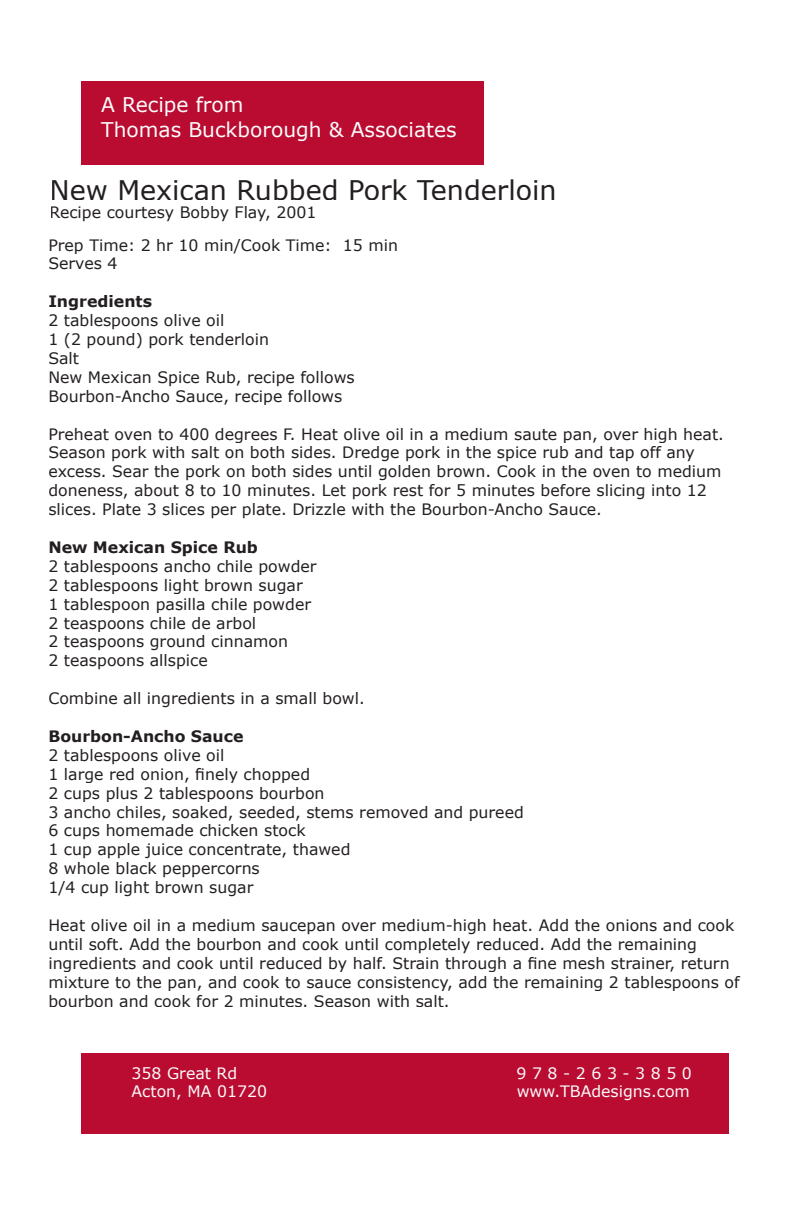
<style>
.page{position:relative;width:810px;height:1215px;background:#fff}
.page>*{position:absolute;margin:0;border:0;box-sizing:border-box;transform-origin:0 0}
.t1{font:27px "Verdana";color:#231f20}
.t2{font:20.25px/24.3px "Verdana";color:#fcfcfc}
.t3{font:15.75px/18.9px "Verdana";color:#231f20}
.t4{font:15.75px "Verdana";color:#fafafa}
.t5{font:700 15.75px "Verdana";color:#231f20}
</style>
<div class="page">
<div style="left:81px;top:81px;width:403px;height:83px;background:#ba0b31"></div>
<div style="left:81px;top:1053px;width:648px;height:81px;background:#ba0b31"></div>
<p class="t2" style="left:101px;top:92px;width:357px">A Recipe from<br>Thomas Buckborough &amp; Associates</p>
<h1 class="t1" style="left:50px;top:173px;width:509px">New Mexican Rubbed Pork Tenderloin</h1>
<p class="t3" style="left:48px;top:196px;width:351px;line-height:32.2px">Recipe courtesy Bobby Flay, 2001<br>Prep Time: 2 hr 10 min/Cook Time: 15 min</p>
<p class="t3" style="left:48px;top:254px;width:71px">Serves 4</p>
<p class="t5" style="left:48px;top:291px;width:105px">Ingredients</p>
<p class="t3" style="left:48px;top:310px;width:308px">2 tablespoons olive oil<br>1 (2 pound) pork tenderloin<br>Salt<br>New Mexican Spice Rub, recipe follows<br>Bourbon-Ancho Sauce, recipe follows</p>
<p class="t3" style="left:48px;top:424px;width:677px">Preheat oven to 400 degrees F. Heat olive oil in a medium saute pan, over high heat.<br>Season pork with salt on both sides. Dredge pork in the spice rub and tap off any excess. Sear the pork on both sides until golden brown. Cook in the oven to medium doneness, about 8 to 10 minutes. Let pork rest for 5 minutes before slicing into 12 slices. Plate 3 slices per plate. Drizzle with the Bourbon-Ancho Sauce.</p>
<p class="t5" style="left:48px;top:537px;width:211px">New Mexican Spice Rub</p>
<p class="t3" style="left:48px;top:556px;width:270px">2 tablespoons ancho chile powder<br>2 tablespoons light brown sugar<br>1 tablespoon pasilla chile powder<br>2 teaspoons chile de arbol<br>2 teaspoons ground cinnamon<br>2 teaspoons allspice</p>
<p class="t3" style="left:48px;top:688px;width:318px">Combine all ingredients in a small bowl.</p>
<p class="t5" style="left:48px;top:726px;width:197px">Bourbon-Ancho Sauce</p>
<p class="t3" style="left:48px;top:745px;width:477px">2 tablespoons olive oil<br>1 large red onion, finely chopped<br>2 cups plus 2 tablespoons bourbon<br>3 ancho chiles, soaked, seeded, stems removed and pureed 6 cups homemade chicken stock<br>1 cup apple juice concentrate, thawed<br>8 whole black peppercorns<br>1/4 cup light brown sugar</p>
<p class="t3" style="left:48px;top:915px;width:693px">Heat olive oil in a medium saucepan over medium-high heat. Add the onions and cook until soft. Add the bourbon and cook until completely reduced. Add the remaining ingredients and cook until reduced by half. Strain through a fine mesh strainer, return mixture to the pan, and cook to sauce consistency, add the remaining 2 tablespoons of bourbon and cook for 2 minutes. Season with salt.</p>
<p class="t4" style="left:132px;top:1063px;width:107px">358 Great Rd</p>
<p class="t4" style="left:517px;top:1063px;width:177px">9 7 8 - 2 6 3 - 3 8 5 0</p>
<p class="t4" style="left:132px;top:1082px;width:137px">Acton, MA 01720</p>
<p class="t4" style="left:517px;top:1082px;width:175px">www.TBAdesigns.com</p>
</div>
